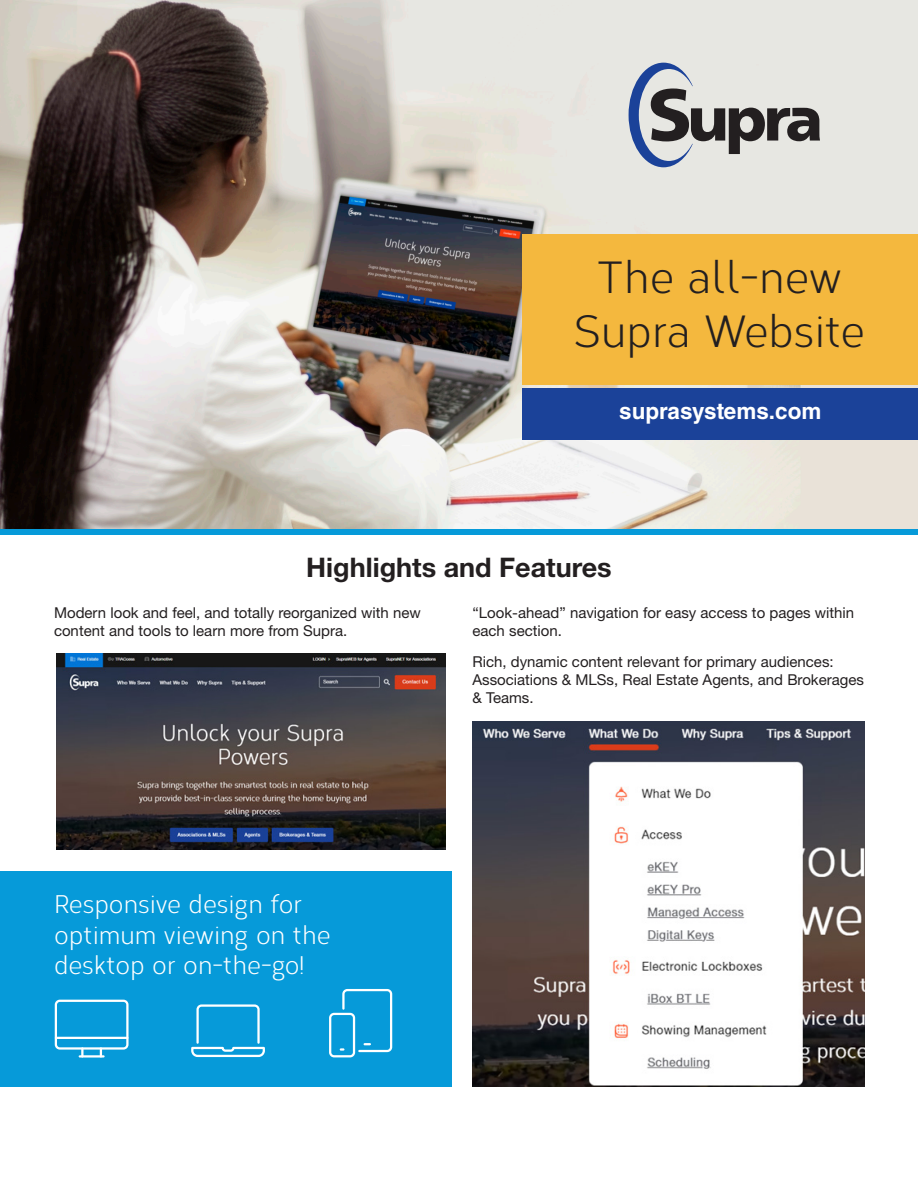
<style>
.page{position:relative;width:918px;height:1188px;background:#fff}
.page>*{position:absolute;margin:0;border:0;box-sizing:border-box;transform-origin:0 0}
.t1{font:45px "Corbert Condensed";color:#231f20}
.t2{font:700 27px "Helvetica Neue LT Pro";color:#231f20}
.t3{font:25.5px/30.6px "Corbert Condensed";color:#fff}
.t4{font:700 22.5px "Helvetica LT Std";color:#fff}
.t5{font:15px/18px "Helvetica Neue LT Pro";color:#231f20}
</style>
<div class="page">
<img style="left:0;top:0;width:918px;height:529px">
<svg style="left:629px;top:63px;width:191px;height:104px;background:#adafb2"></svg>
<div style="left:523px;top:234px;width:395px;height:150px;background:#f4b83e"></div>
<div style="left:523px;top:389px;width:395px;height:51px;background:#1b4299"></div>
<div style="left:0;top:529px;width:918px;height:6px;background:#069ad9"></div>
<img style="left:56px;top:654px;width:390px;height:195px">
<div style="left:0;top:871px;width:451px;height:215px;background:#069ad9"></div>
<img style="left:472px;top:721px;width:393px;height:365px">
<svg style="left:81px;top:1050px;width:3px;height:5px"></svg>
<hr style="left:80px;top:1055px;width:24px;height:3px;background:#fff">
<div style="left:55px;top:1000px;width:74px;height:50px;border:2px solid #fff;border-radius:4px"></div>
<hr style="left:56px;top:1037px;width:71px;height:2px;background:#fff">
<div style="left:329px;top:1013px;width:26px;height:44px;border:2px solid #fff;border-radius:4px"></div>
<svg style="left:341px;top:988px;width:52px;height:65px"></svg>
<svg style="left:191px;top:1004px;width:74px;height:54px"></svg>
<p class="t1" style="left:597px;top:245px;width:246px">The all-new</p>
<p class="t1" style="left:573px;top:299px;width:293px">Supra Website</p>
<p class="t4" style="left:619px;top:397px;width:204px">suprasystems.com</p>
<p class="t2" style="left:306px;top:550px;width:307px">Highlights and Features</p>
<p class="t5" style="left:54px;top:603px;width:368px">Modern look and feel, and totally reorganized with new content and tools to learn more from Supra.</p>
<p class="t5" style="left:472px;top:603px;width:383px">“Look-ahead” navigation for easy access to pages within each section.</p>
<p class="t5" style="left:472px;top:653px;width:393px">Rich, dynamic content relevant for primary audiences:<br>Associations &amp; MLSs, Real Estate Agents, and Brokerages &amp; Teams.</p>
<p class="t3" style="left:54px;top:888px;width:250px">Responsive design for</p>
<p class="t3" style="left:54px;top:918px;width:278px">optimum viewing on the desktop or on-the-go!</p>
</div>
